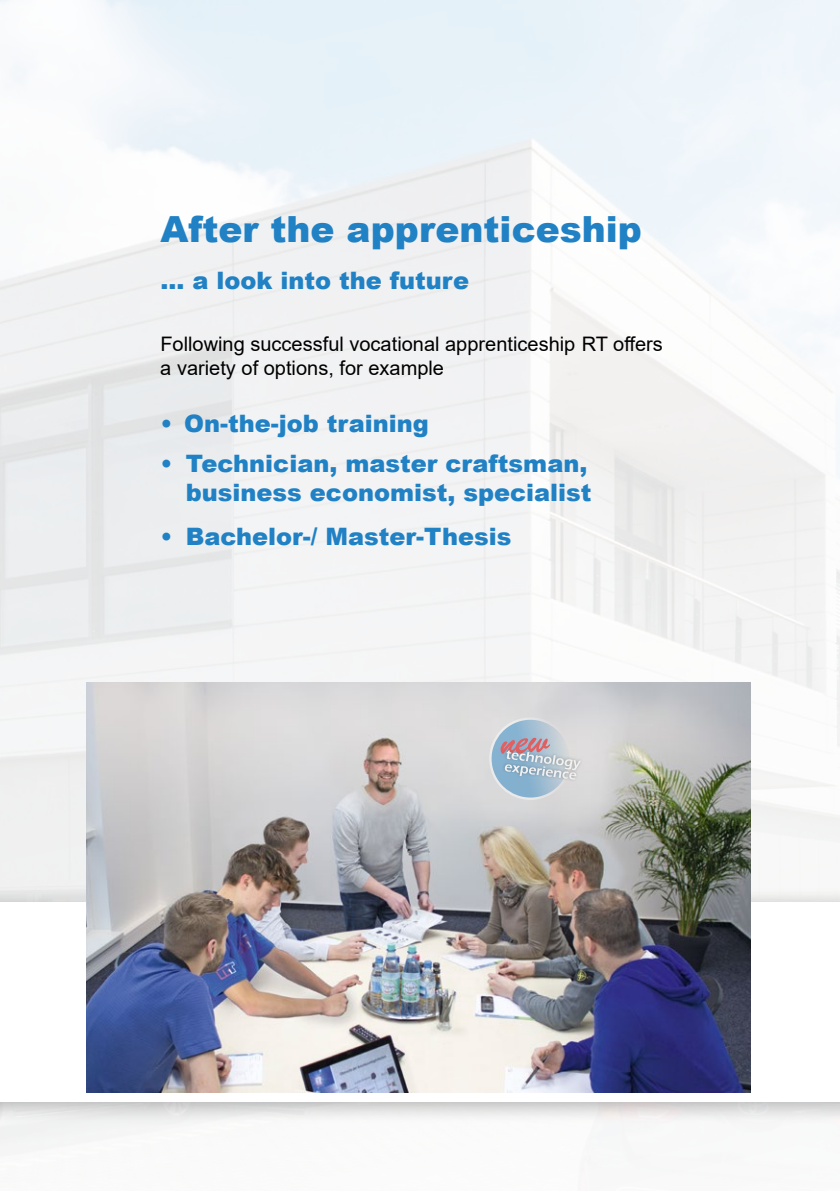
<style>
.page{position:relative;width:840px;height:1191px;background:#fff}
.page>*{position:absolute;margin:0;border:0;box-sizing:border-box;transform-origin:0 0}
.t1{font:900 36px "Arial";color:#2081c4}
.t2{font:900 24px/28.8px "Arial";color:#2081c4;text-align:right}
.t3{font:20px/24px "Arial";color:#000}
</style>
<div class="page">
<img style="left:0;top:0;width:839px;height:1153px">
<div style="left:0;top:887px;width:839px;height:237px;background:#000;opacity:.3"></div>
<div style="left:0;top:902px;width:839px;height:199px;background:#fff"></div>
<img style="left:86px;top:682px;width:664px;height:410px">
<svg style="left:486px;top:714px;width:98px;height:88px;background:#bec6d1"></svg>
<h1 class="t1" style="left:160px;top:203px;width:482px">After the apprenticeship</h1>
<p class="t2" style="left:160px;top:265px;width:310px">... a look into the future</p>
<p class="t3" style="left:160px;top:331px;width:503px">Following successful vocational apprenticeship RT offers a variety of options, for example</p>
<p class="t2" style="left:160px;top:408px;width:270px">• On-the-job training</p>
<p class="t2" style="left:160px;top:448px;width:432px">• Technician, master craftsman, business economist, specialist</p>
<p class="t2" style="left:160px;top:521px;width:352px">• Bachelor-/ Master-Thesis</p>
</div>
